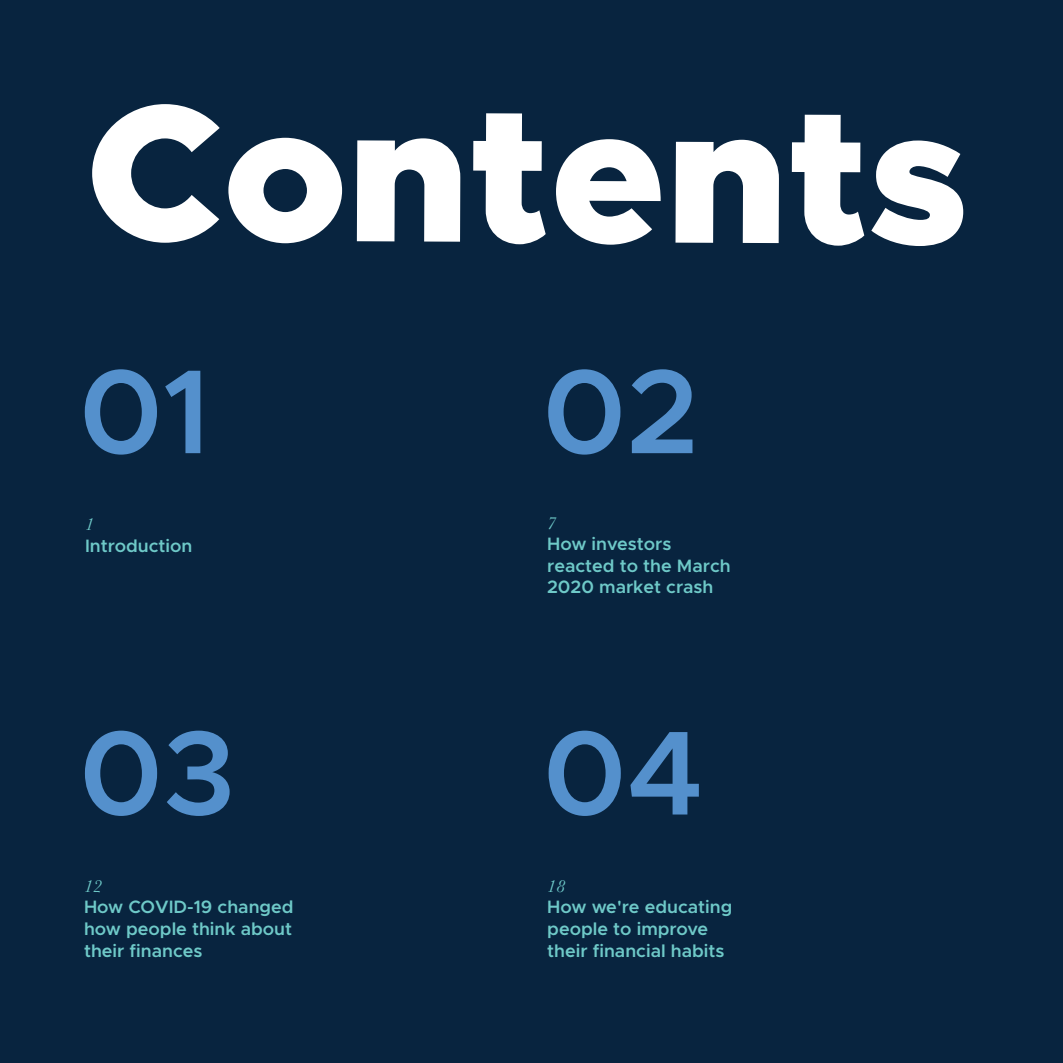
<style>
.page{position:relative;width:1063px;height:1063px;background:#08243f}
.page>*{position:absolute;margin:0;border:0;box-sizing:border-box;transform-origin:0 0}
.t1{font:900 195px "Metropolis";letter-spacing:-.005em;color:#fff}
.t2{font:600 120px "Metropolis";color:#5490cc}
.t3{font:600 18px/21.6px "Metropolis";color:#6ec9c8}
.t4{font:italic 18px "Baskerville";color:#6ec9c8}
</style>
<div class="page">
<h1 class="t1" style="left:85px;top:49px;width:885px">Contents</h1>
<h2 class="t2" style="left:79px;top:336px;width:133px">01</h2>
<h2 class="t2" style="left:542px;top:336px;width:158px">02</h2>
<p class="t4" style="left:85px;top:513px;width:10px">1</p>
<p class="t3" style="left:85px;top:535px;width:109px">Introduction</p>
<p class="t4" style="left:547px;top:511px;width:10px">7</p>
<p class="t3" style="left:547px;top:533px;width:185px">How investors reacted to the March<br>2020 market crash</p>
<h2 class="t2" style="left:79px;top:698px;width:158px">03</h2>
<h2 class="t2" style="left:543px;top:698px;width:162px">04</h2>
<p class="t4" style="left:84px;top:874px;width:20px">12</p>
<p class="t3" style="left:84px;top:896px;width:211px;text-align:justify">How COVID-19 changed how people think about their finances</p>
<p class="t4" style="left:547px;top:874px;width:19px">18</p>
<p class="t3" style="left:547px;top:896px;width:187px">How we're educating people to improve their financial habits</p>
</div>
